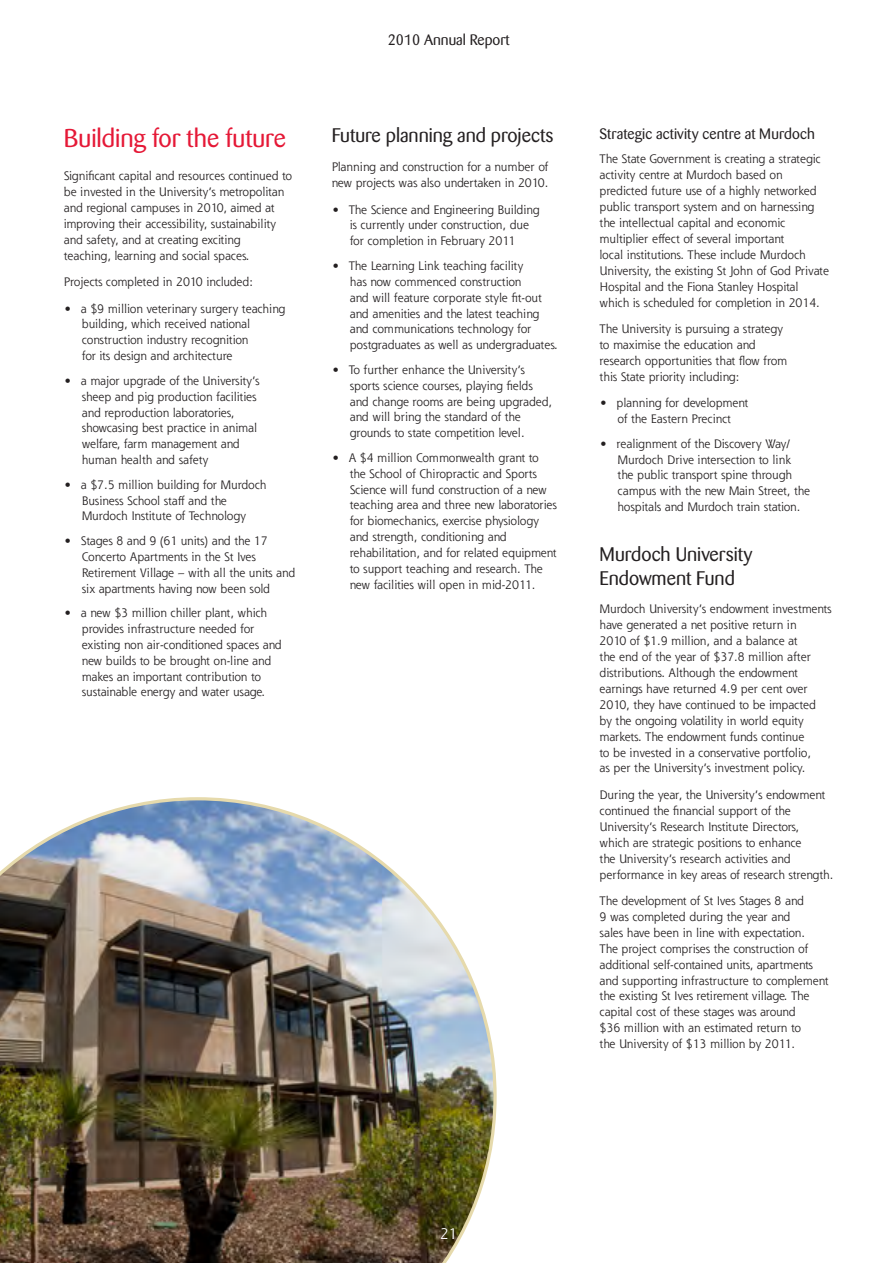
<style>
.page{position:relative;width:893px;height:1263px;background:#fff}
.page>*{position:absolute;margin:0;border:0;box-sizing:border-box;transform-origin:0 0}
.t1{font:25.5px "Barmeno BQ";color:#e51836}
.t2{font:19.5px/24px "Barmeno BQ";color:#231f20}
.t3{font:15px "Barmeno BQ";letter-spacing:.005em;color:#231f20}
.t4{font:15px "Shannon Std";color:#fff}
.t5{font:12px/15.9px "Shannon Std";color:#231f20}
.t6{font:12px/15.9px "Shannon Std";letter-spacing:-.02em;color:#231f20}
</style>
<div class="page">
<img style="left:0;top:797px;width:497px;height:466px">
<h1 class="t1" style="left:64px;top:124px;width:224px">Building for the future</h1>
<p class="t5" style="left:64px;top:168px;width:230px">Significant capital and resources continued to be invested in the University’s metropolitan and regional campuses in 2010, aimed at improving their accessibility, sustainability and safety, and at creating exciting<br>teaching, learning and social spaces.</p>
<p class="t5" style="left:64px;top:274px;width:191px">Projects completed in 2010 included:</p>
<p class="t5" style="left:82px;top:300px;width:205px;text-indent:-17px">• a $9 million veterinary surgery teaching building, which received national construction industry recognition<br>for its design and architecture</p>
<p class="t6" style="left:82px;top:372px;width:179px;text-indent:-17px">• a major upgrade of the University’s sheep and pig production facilities and reproduction laboratories, showcasing best practice in animal welfare, farm management and human health and safety</p>
<p class="t5" style="left:82px;top:476px;width:186px;text-indent:-17px">• a $7.5 million building for Murdoch<br>Business School staff and the<br>Murdoch Institute of Technology</p>
<p class="t6" style="left:82px;top:532px;width:215px;text-indent:-17px">• Stages 8 and 9 (61 units) and the 17<br>Concerto Apartments in the St Ives Retirement Village – with all the units and six apartments having now been sold</p>
<p class="t5" style="left:82px;top:604px;width:201px;text-indent:-17px">• a new $3 million chiller plant, which provides infrastructure needed for existing non air-conditioned spaces and new builds to be brought on-line and makes an important contribution to sustainable energy and water usage.</p>
<p class="t3" style="left:388px;top:32px;width:123px">2010 Annual Report</p>
<h2 class="t2" style="left:332px;top:124px;width:223px">Future planning and projects</h2>
<p class="t5" style="left:332px;top:159px;width:218px">Planning and construction for a number of new projects was also undertaken in 2010.</p>
<p class="t6" style="left:350px;top:201px;width:191px;text-indent:-17px">• The Science and Engineering Building is currently under construction, due for completion in February 2011</p>
<p class="t5" style="left:350px;top:257px;width:210px;text-indent:-17px">• The Learning Link teaching facility<br>has now commenced construction<br>and will feature corporate style fit-out and amenities and the latest teaching and communications technology for postgraduates as well as undergraduates.</p>
<p class="t5" style="left:350px;top:361px;width:204px;text-indent:-17px">• To further enhance the University’s sports science courses, playing fields and change rooms are being upgraded, and will bring the standard of the grounds to state competition level.</p>
<p class="t5" style="left:350px;top:449px;width:209px;text-indent:-17px">• A $4 million Commonwealth grant to the School of Chiropractic and Sports Science will fund construction of a new teaching area and three new laboratories for biomechanics, exercise physiology and strength, conditioning and rehabilitation, and for related equipment to support teaching and research. The new facilities will open in mid-2011.</p>
<p class="t3" style="left:600px;top:125px;width:217px">Strategic activity centre at Murdoch</p>
<p class="t5" style="left:600px;top:151px;width:231px">The State Government is creating a strategic activity centre at Murdoch based on predicted future use of a highly networked public transport system and on harnessing the intellectual capital and economic multiplier effect of several important<br>local institutions. These include Murdoch University, the existing St John of God Private Hospital and the Fiona Stanley Hospital which is scheduled for completion in 2014.</p>
<p class="t5" style="left:600px;top:321px;width:189px">The University is pursuing a strategy to maximise the education and research opportunities that flow from this State priority including:</p>
<p class="t5" style="left:601px;top:395px;width:149px;text-align:center">• planning for development of the Eastern Precinct</p>
<p class="t5" style="left:618px;top:435px;width:194px;text-indent:-17px">• realignment of the Discovery Way/ Murdoch Drive intersection to link the public transport spine through campus with the new Main Street, the hospitals and Murdoch train station.</p>
<h2 class="t2" style="left:600px;top:542px;width:154px">Murdoch University<br>Endowment Fund</h2>
<p class="t5" style="left:600px;top:601px;width:233px">Murdoch University’s endowment investments have generated a net positive return in<br>2010 of $1.9 million, and a balance at<br>the end of the year of $37.8 million after distributions. Although the endowment earnings have returned 4.9 per cent over 2010, they have continued to be impacted<br>by the ongoing volatility in world equity markets. The endowment funds continue<br>to be invested in a conservative portfolio,<br>as per the University’s investment policy.</p>
<p class="t5" style="left:600px;top:786px;width:235px">During the year, the University’s endowment continued the financial support of the University’s Research Institute Directors,<br>which are strategic positions to enhance<br>the University’s research activities and performance in key areas of research strength.</p>
<p class="t5" style="left:600px;top:893px;width:230px">The development of St Ives Stages 8 and<br>9 was completed during the year and<br>sales have been in line with expectation.<br>The project comprises the construction of additional self-contained units, apartments and supporting infrastructure to complement the existing St Ives retirement village. The capital cost of these stages was around<br>$36 million with an estimated return to<br>the University of $13 million by 2011.</p>
<p class="t4" style="left:440px;top:1224px;width:19px">21</p>
</div>
